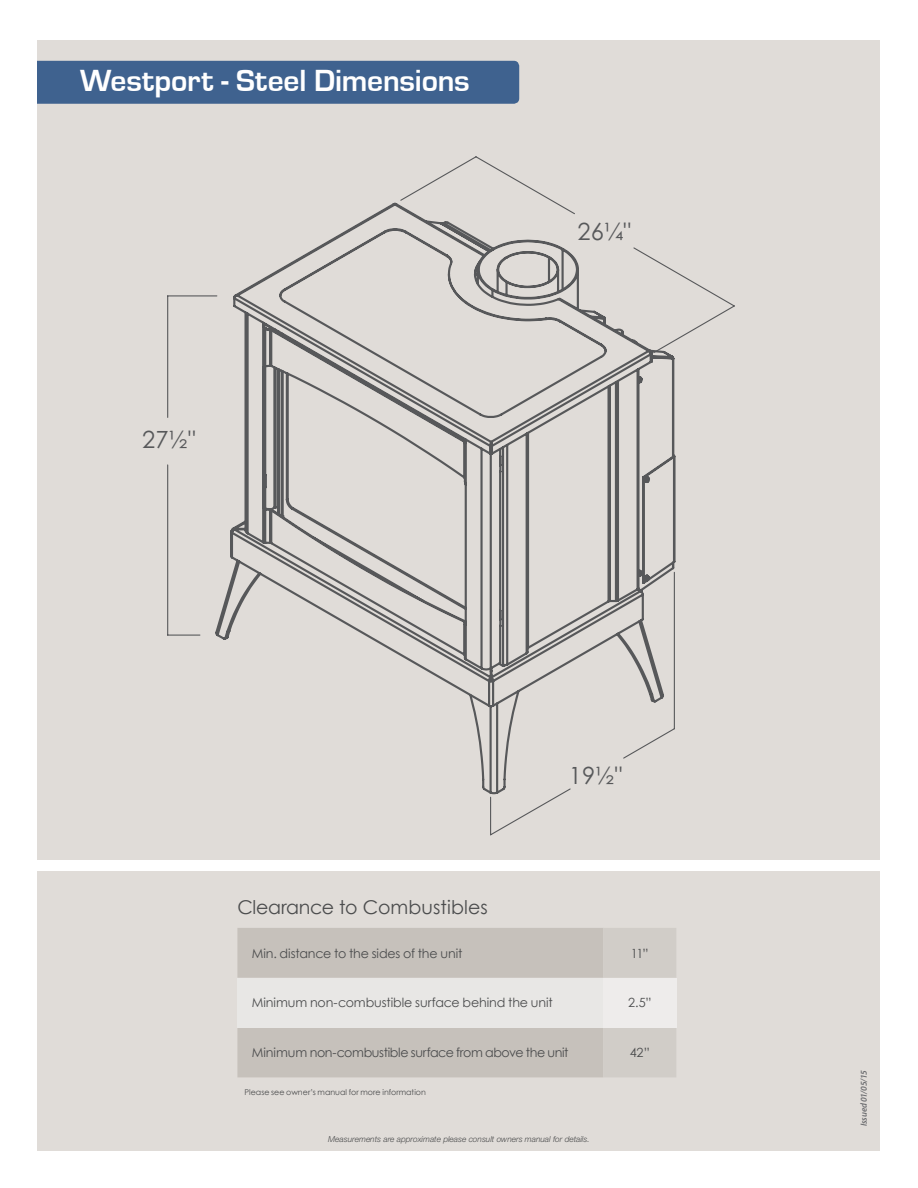
<style>
.page{position:relative;width:918px;height:1188px;background:#fff}
.page>*{position:absolute;margin:0;border:0;box-sizing:border-box;transform-origin:0 0}
.t1{font:700 31.5px "Eurostile";letter-spacing:-.005em;color:#fff}
.t2{font:23.7px "Century Gothic";color:#57585a}
.t3{font:19.05px "Century Gothic";letter-spacing:-.005em;color:#4b4c4d}
.t4{font:12.6px "Century Gothic";letter-spacing:-.01em;color:#4b4c4d}
.t5{font:12.6px "Century Gothic";letter-spacing:-.03em;color:#4b4c4d}
.t6{font:italic 600 9px "Myriad Pro";letter-spacing:-.01em;color:#6c6d70}
.t7{font:italic 300 8.25px "Helvetica Neue";color:#494a4b}
.t8{font:7.95px "Century Gothic";color:#4b4c4d}
</style>
<div class="page">
<div style="left:38px;top:40px;width:842px;height:820px;background:#e0dcd8"></div>
<div style="left:38px;top:871px;width:842px;height:279px;background:#e0dcd8"></div>
<svg style="left:167px;top:156px;width:568px;height:679px"></svg>
<svg style="left:214px;top:201px;width:463px;height:595px"></svg>
<div style="left:237px;top:928px;width:366px;height:149px;background:#c6c1bb"></div>
<div style="left:603px;top:928px;width:73px;height:149px;background:#d1cdc8"></div>
<div style="left:237px;top:978px;width:366px;height:50px;background:#e8e7e5"></div>
<div style="left:603px;top:978px;width:73px;height:50px;background:#eeeceb"></div>
<div style="left:27px;top:61px;width:492px;height:43px;background:#3f628f;border-radius:5px"></div>
<div style="left:17px;top:36px;width:20px;height:126px;background:#fff"></div>
<h1 class="t1" style="left:80px;top:63px;width:391px">Westport - Steel Dimensions</h1>
<h2 class="t2" style="left:142px;top:423px;width:55px">27½"</h2>
<h2 class="t2" style="left:578px;top:215px;width:55px">26¼"</h2>
<h2 class="t2" style="left:569px;top:759px;width:55px">19½"</h2>
<h3 class="t3" style="left:237px;top:894px;width:252px">Clearance to Combustibles</h3>
<p class="t4" style="left:252px;top:944px;width:212px">Min. distance to the sides of the unit</p>
<p class="t4" style="left:631px;top:944px;width:19px">11”</p>
<p class="t4" style="left:252px;top:994px;width:303px">Minimum non-combustible surface behind the unit</p>
<p class="t4" style="left:628px;top:994px;width:25px">2.5”</p>
<p class="t5" style="left:252px;top:1044px;width:318px">Minimum non-combustible surface from above the unit</p>
<p class="t4" style="left:630px;top:1044px;width:22px">42”</p>
<p class="t8" style="left:245px;top:1086px;width:183px">Please see owner’s manual for more information</p>
<p class="t7" style="left:328px;top:1134px;width:263px">Measurements are approximate please consult owners manual for details.</p>
<p class="t6" style="left:858px;top:1126px;width:57px;rotate:-90deg">Issued 01/05/15</p>
</div>
